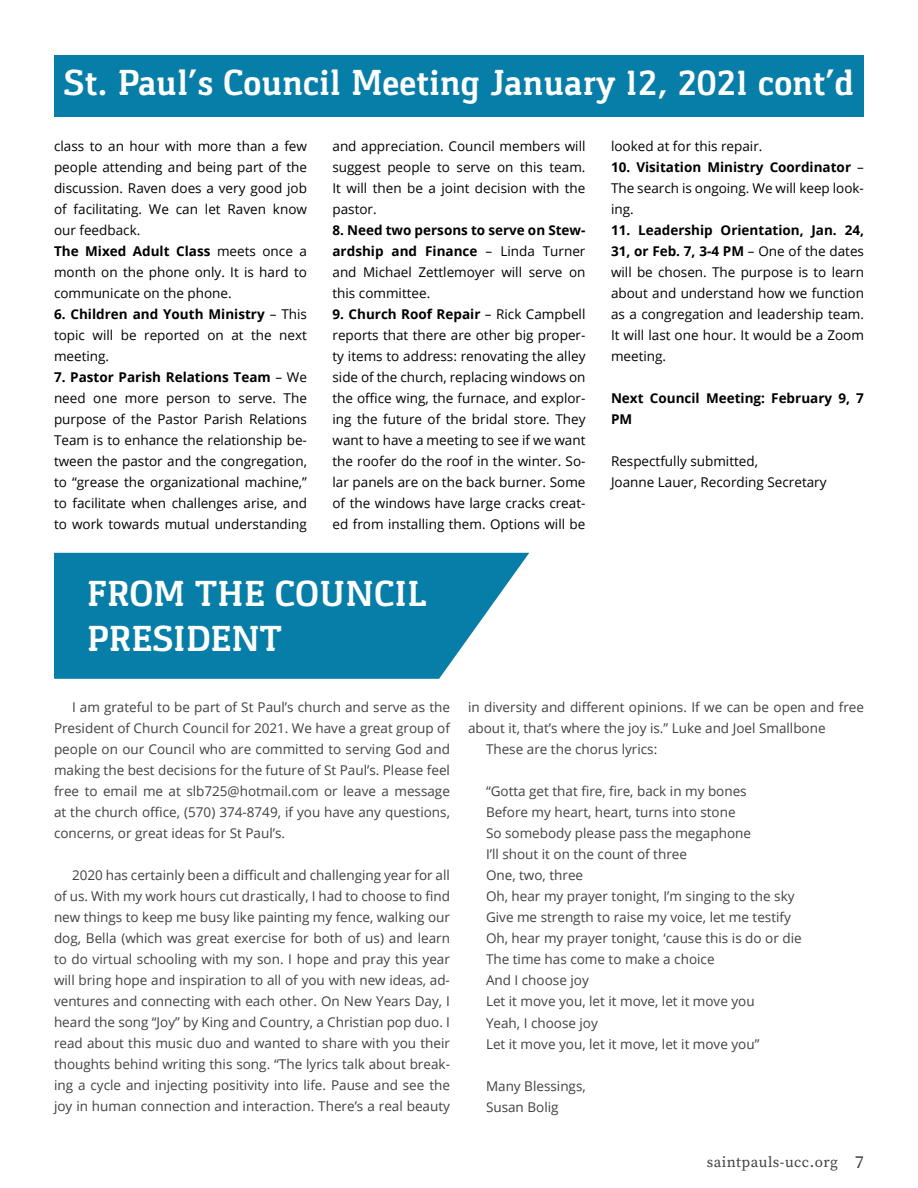
<style>
.page{position:relative;width:918px;height:1188px;background:#fff}
.page>*{position:absolute;margin:0;border:0;box-sizing:border-box;transform-origin:0 0}
.t1{font:700 37.5px/45px "Gaspar";color:#fff}
.t2{font:15px "Source Serif Pro";letter-spacing:.03em;color:#414042}
.t3{font:13.5px/21px "Open Sans";color:#414042;text-align:justify}
.t4{font:13.5px/21px "Open Sans";color:#000;text-align:justify}
.t5{font:700 13.5px/21px "Open Sans";color:#000}
.s1{font-weight:700}
.s2{font-size:18px}
</style>
<div class="page">
<div style="left:54px;top:55px;width:810px;height:62px;background:#077ea8"></div>
<svg style="left:54px;top:553px;width:475px;height:126px;background:#1e8ab0"></svg>
<h1 class="t1" style="left:64px;top:60px;width:792px">St. Paul’s Council Meeting January 12, 2021 cont’d</h1>
<p class="t4" style="left:54px;top:135px;width:255px;text-align:left">class to an hour with more than a few people attending and being part of the discussion. Raven does a very good job of facilitating. We can let Raven know our feedback.<br><span class="s1">The Mixed Adult Class</span> meets once a month on the phone only. It is hard to communicate on the phone.</p>
<p class="t4" style="left:54px;top:303px;width:255px"><span class="s1">6. Children and Youth Ministry</span> – This topic will be reported on at the next meeting.</p>
<p class="t4" style="left:54px;top:366px;width:255px"><span class="s1">7. Pastor Parish Relations Team</span> – We need one more person to serve. The purpose of the Pastor Parish Relations Team is to enhance the relationship be&shy;tween the pastor and the congregation, to “grease the organizational machine,” to facilitate when challenges arise, and to work towards mutual understanding</p>
<p class="t4" style="left:333px;top:135px;width:255px">and appreciation. Council members will suggest people to serve on this team.<br>It will then be a joint decision with the pastor.</p>
<p class="t4" style="left:333px;top:219px;width:255px"><span class="s1">8. Need two persons to serve on Stew&shy;ardship and Finance</span> – Linda Turner and Michael Zettlemoyer will serve on this committee.</p>
<p class="t4" style="left:333px;top:303px;width:255px"><span class="s1">9. Church Roof Repair</span> – Rick Campbell reports that there are other big proper&shy;ty items to address: renovating the alley side of the church, replacing windows on the office wing, the furnace, and explor&shy;ing the future of the bridal store. They want to have a meeting to see if we want the roofer do the roof in the winter. So&shy;lar panels are on the back burner. Some of the windows have large cracks creat&shy;ed from installing them. Options will be</p>
<h1 class="t1" style="left:87px;top:571px;width:342px">FROM THE COUNCIL<br>PRESIDENT</h1>
<p class="t4" style="left:611px;top:135px;width:153px">looked at for this repair.</p>
<p class="t4" style="left:611px;top:156px;width:254px"><span class="s1">10. Visitation Ministry Coordinator</span> – The search is ongoing. We will keep look&shy;ing.</p>
<p class="t4" style="left:611px;top:219px;width:255px"><span class="s1">11. Leadership Orientation, Jan. 24, 31, or Feb. 7, 3-4 PM</span> – One of the dates will be chosen. The purpose is to learn about and understand how we function as a congregation and leadership team.<br>It will last one hour. It would be a Zoom meeting.</p>
<p class="t5" style="left:611px;top:387px;width:254px">Next Council Meeting: February 9, 7<br>PM</p>
<p class="t4" style="left:611px;top:450px;width:217px">Respectfully submitted,<br>Joanne Lauer, Recording Secretary</p>
<p class="t3" style="left:54px;top:697px;width:398px;text-indent:18px">I am grateful to be part of St Paul’s church and serve as the President of Church Council for 2021. We have a great group of people on our Council who are committed to serving God and making the best decisions for the future of St Paul’s. Please feel free to email me at slb725@hotmail.com or leave a message at the church office, (570) 374-8749, if you have any questions, concerns, or great ideas for St Paul’s.</p>
<p class="t3" style="left:54px;top:865px;width:398px;text-indent:18px">2020 has certainly been a difficult and challenging year for all of us. With my work hours cut drastically, I had to choose to find new things to keep me busy like painting my fence, walking our dog, Bella (which was great exercise for both of us) and learn to do virtual schooling with my son. I hope and pray this year will bring hope and inspiration to all of you with new ideas, ad&shy;ventures and connecting with each other. On New Years Day, I heard the song “Joy” by King and Country, a Christian pop duo. I read about this music duo and wanted to share with you their thoughts behind writing this song. “The lyrics talk about break&shy;ing a cycle and injecting positivity into life. Pause and see the joy in human connection and interaction. There’s a real beauty</p>
<p class="t3" style="left:468px;top:697px;width:398px">in diversity and different opinions. If we can be open and free</p>
<p class="t3" style="left:468px;top:718px;width:359px">about it, that’s where the joy is.” Luke and Joel Smallbone</p>
<p class="t3" style="left:486px;top:739px;width:173px">These are the chorus lyrics:</p>
<p class="t3" style="left:486px;top:781px;width:317px;text-align:left">“Gotta get that fire, fire, back in my bones<br>Before my heart, heart, turns into stone<br>So somebody please pass the megaphone<br>I’ll shout it on the count of three<br>One, two, three<br>Oh, hear my prayer tonight, I’m singing to the sky Give me strength to raise my voice, let me testify Oh, hear my prayer tonight, ‘cause this is do or die The time has come to make a choice<br>And I choose joy<br>Let it move you, let it move, let it move you<br>Yeah, I choose joy<br>Let it move you, let it move, let it move you”</p>
<p class="t3" style="left:486px;top:1075px;width:101px">Many Blessings,<br>Susan Bolig</p>
<p class="t2" style="left:707px;top:1152px;width:159px">saintpauls-ucc.org <span class="s2">7</span></p>
</div>
